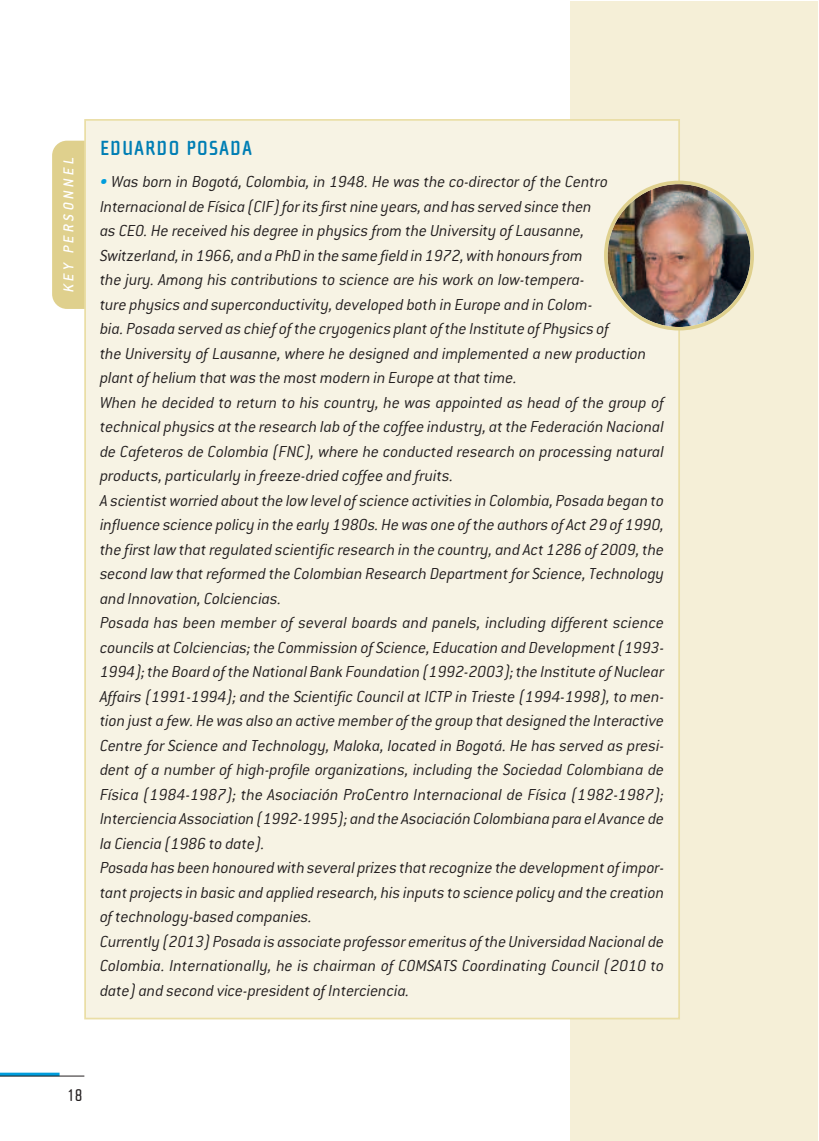
<style>
.page{position:relative;width:819px;height:1141px;background:#fff}
.page>*{position:absolute;margin:0;border:0;box-sizing:border-box;transform-origin:0 0}
.t1{font:700 21px "Cholla Sans";letter-spacing:.045em;color:#007eb4}
.t2{font:italic 300 17.5px/24.5px "Conduit ITC";letter-spacing:-.005em;color:#231f20}
.t3{font:17.5px "Cholla Sans";color:#231f20}
.t4{font:italic 500 15.75px "Conduit ITC";letter-spacing:.2em;color:#fff}
.s1{color:#009ddc}
</style>
<div class="page">
<div style="left:570px;top:2px;width:247px;height:1139px;background:#f5efd7"></div>
<hr style="left:0;top:1073px;width:60px;height:3px;background:#009ddc">
<hr style="left:0;top:1076px;width:84px;height:1px;background:#231f20">
<div style="left:52px;top:141px;width:65px;height:168px;background:#dfd08d;border-radius:15px"></div>
<div style="left:86px;top:121px;width:592px;height:897px;background:#f7f3e4"></div>
<img style="left:604px;top:181px;width:150px;height:149px">
<p class="t4" style="left:60px;top:292px;width:136px;rotate:-90deg">KEY PERSONNEL</p>
<p class="t1" style="left:100px;top:136px;width:153px">EDUARDO POSADA</p>
<p class="t2" style="left:100px;top:170px;width:565px"><span class="s1">•</span> Was born in Bogotá, Colombia, in 1948. He was the co-director of the Centro Internacional de Física (CIF)forits first nine years, and has served since then<br>as CEO. He received his degree in physics from the University of Lausanne, Switzerland, in 1966, and a PhD in the same field in 1972,with honours from<br>the jury. Among his contributions to science are his work on low-tempera-<br>ture physics and superconductivity, developed both in Europe and in Colom-<br>bia. Posada served as chief ofthe cryogenics plant ofthe Institute of Physics of<br>the University of Lausanne, where he designed and implemented a new production plant of helium that was the most modern in Europe at that time.<br>When he decided to return to his country, he was appointed as head of the group of technical physics at the research lab of the coffee industry, at the Federación Nacional de Cafeteros de Colombia (FNC), where he conducted research on processing natural products, particularly in freeze-dried coffee and fruits.<br>A scientistworried aboutthe lowlevel of science activities in Colombia, Posada began to influence science policy in the early 1980s. Hewas one ofthe authors of Act 29 of 1990, the first law that regulated scientific research in the country, and Act 1286 of 2009, the second law that reformed the Colombian Research Department for Science, Technology and Innovation, Colciencias.<br>Posada has been member of several boards and panels, including different science councils at Colciencias; the Commission of Science, Education and Development (1993- 1994);the Board ofthe National Bank Foundation (1992-2003);the Institute of Nuclear Affairs (1991-1994); and the Scientific Council at ICTP in Trieste (1994-1998), to men&shy;tion just a few. He was also an active member of the group that designed the Interactive Centre for Science and Technology, Maloka, located in Bogotá. He has served as presi&shy;dent of a number of high-profile organizations, including the Sociedad Colombiana de Física (1984-1987); the Asociación ProCentro Internacional de Física (1982-1987); Interciencia Association (1992-1995); and the Asociación Colombiana para el Avance de la Ciencia (1986 to date).<br>Posada has been honouredwith several prizes thatrecognize the development ofimpor&shy;tant projects in basic and applied research, his inputs to science policy and the creation of technology-based companies.<br>Currently (2013) Posada is associate professor emeritus ofthe UniversidadNacional de Colombia. Internationally, he is chairman of COMSATS Coordinating Council (2010 to date) and second vice-president of Interciencia.</p>
<p class="t3" style="left:67px;top:1086px;width:17px">18</p>
</div>
